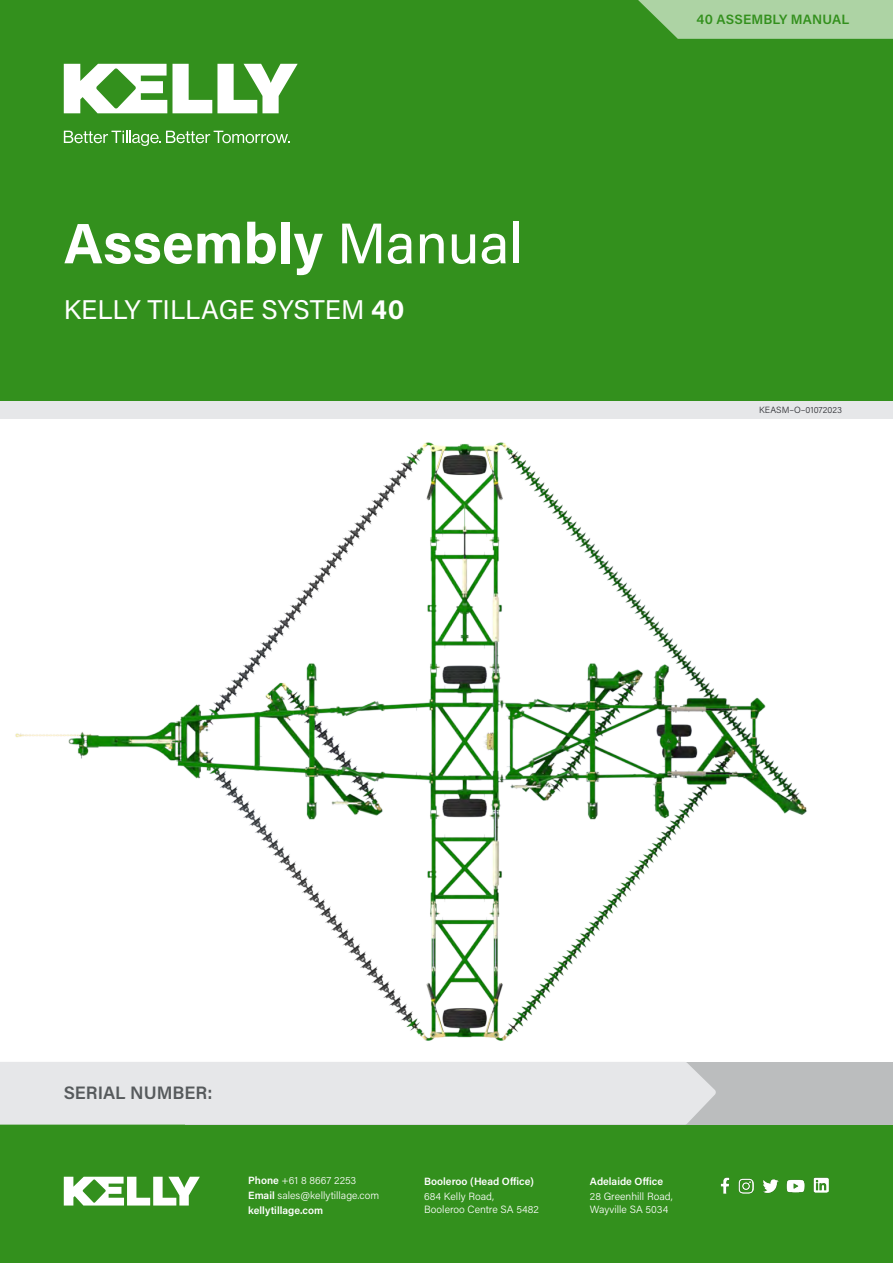
<style>
.page{position:relative;width:893px;height:1263px;background:#33901d}
.page>*{position:absolute;margin:0;border:0;box-sizing:border-box;transform-origin:0 0}
.t1{font:700 57px "Acumin Pro";color:#fff}
.t2{font:27px "Acumin Pro";color:#fff}
.t3{font:600 18px "Acumin Pro";color:#565a5c}
.Tab_Label_Green{font:600 13.5px "Acumin Pro";letter-spacing:.01em;color:#33901d}
.t4{font:300 10.5px/12.6px "Acumin Pro";color:#fff}
.t5{font:600 10.5px "Acumin Pro";color:#fff}
.t6{font:300 9px "Acumin Pro";letter-spacing:.005em;color:#2c2d32}
.s1{font-weight:400}
.s2{font-weight:700}
.s3{font-weight:600}
</style>
<div class="page">
<div style="left:0;top:401px;width:893px;height:18px;background:#e6e7e9"></div>
<div style="left:186px;top:1062px;width:707px;height:62px;background:#bbbdbe"></div>
<div style="left:0;top:1063px;width:716px;height:61px;background:#e6e7e9"></div>
<svg style="left:638px;top:0;width:255px;height:39px;background:#a2cd98"></svg>
<img style="left:0;top:419px;width:893px;height:644px">
<img style="left:763px;top:1179px;width:16px;height:14px">
<img style="left:720px;top:1177px;width:10px;height:16px">
<img style="left:738px;top:1178px;width:15px;height:15px">
<img style="left:787px;top:1179px;width:18px;height:14px">
<img style="left:813px;top:1177px;width:15px;height:15px">
<svg style="left:64px;top:1177px;width:136px;height:28px"></svg>
<svg style="left:64px;top:64px;width:234px;height:49px"></svg>
<svg style="left:64px;top:131px;width:225px;height:15px"></svg>
<p class="t1" style="left:64px;top:203px;width:461px">Assembly <span class="s1">Manual</span></p>
<p class="t2" style="left:64px;top:290px;width:342px">KELLY TILLAGE SYSTEM <span class="s2">40</span></p>
<p class="Tab_Label_Green" style="left:696px;top:10px;width:154px">40 ASSEMBLY MANUAL</p>
<p class="t6" style="left:759px;top:404px;width:84px">KEASM–O–01072023</p>
<p class="t3" style="left:64px;top:1080px;width:150px">SERIAL NUMBER:</p>
<p class="t4" style="left:248px;top:1174px;width:110px"><span class="s3">Phone</span> +61 8 8667 2253</p>
<p class="t4" style="left:248px;top:1189px;width:132px"><span class="s3">Email</span> sales@kellytillage.com</p>
<p class="t5" style="left:248px;top:1203px;width:76px">kellytillage.com</p>
<p class="t5" style="left:424px;top:1174px;width:111px">Booleroo (Head Office)</p>
<p class="t4" style="left:424px;top:1190px;width:116px">684 Kelly Road,<br>Booleroo Centre SA 5482</p>
<p class="t5" style="left:590px;top:1174px;width:75px">Adelaide Office</p>
<p class="t4" style="left:590px;top:1190px;width:84px">28 Greenhill Road,<br>Wayville SA 5034</p>
</div>
